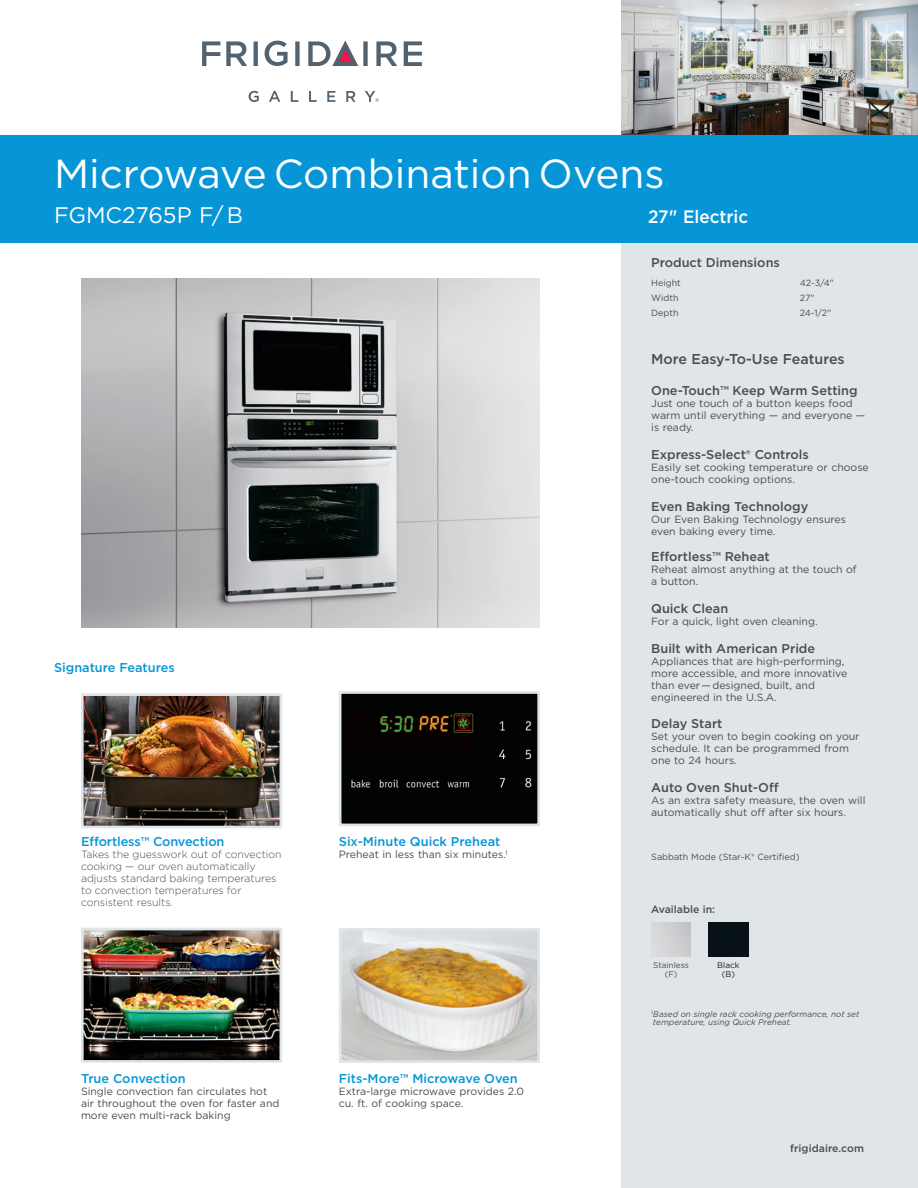
<style>
.page{position:relative;width:918px;height:1188px;background:#fff}
.page>*{position:absolute;margin:0;border:0;box-sizing:border-box;transform-origin:0 0}
.t1{font:40.5px "Gotham";color:#fff}
.t2{font:22.5px "Gotham";color:#fff}
.t3{font:500 18px "Gotham";color:#fff;scale:.95 1}
.t4{font:500 14.25px "Gotham";color:#4b4c4d}
.t5{font:500 12.75px "Gotham";color:#4b4c4d}
.t6{font:500 12.75px "Gotham";color:#0696d7}
.t7{font:10.5px/12px "Gotham";color:#4b4c4d}
.t8{font:300 10.5px/12px "Gotham";color:#4b4c4d}
.t9{font:500 10.5px "Gotham";color:#4b4c4d}
.t10{font:9px "Gotham";color:#4b4c4d}
.t11{font:italic 8.25px/8.2px "Gotham";color:#4b4c4d}
.t12{font:8.25px/9px "Gotham";color:#4b4c4d;text-align:center}
.t13{font:8.25px/9px "Gotham";color:#231f20;text-align:center}
</style>
<div class="page">
<div style="left:621px;top:0;width:297px;height:1188px;background:#dfe5e9"></div>
<img style="left:621px;top:0;width:297px;height:135px">
<div style="left:0;top:135px;width:918px;height:108px;background:#0696d7"></div>
<svg style="left:249px;top:91px;width:10px;height:11px"></svg>
<svg style="left:269px;top:91px;width:11px;height:11px"></svg>
<svg style="left:291px;top:91px;width:7px;height:11px"></svg>
<svg style="left:309px;top:91px;width:8px;height:11px"></svg>
<svg style="left:327px;top:91px;width:8px;height:11px"></svg>
<svg style="left:346px;top:91px;width:10px;height:11px"></svg>
<svg style="left:265px;top:41px;width:23px;height:25px"></svg>
<svg style="left:404px;top:41px;width:18px;height:25px"></svg>
<svg style="left:202px;top:41px;width:18px;height:25px"></svg>
<svg style="left:226px;top:41px;width:21px;height:25px"></svg>
<svg style="left:254px;top:41px;width:4px;height:25px"></svg>
<svg style="left:295px;top:41px;width:5px;height:25px"></svg>
<svg style="left:376px;top:41px;width:21px;height:25px"></svg>
<svg style="left:308px;top:40px;width:60px;height:26px"></svg>
<svg style="left:365px;top:91px;width:14px;height:11px"></svg>
<img style="left:82px;top:278px;width:457px;height:350px">
<img style="left:709px;top:922px;width:39px;height:35px">
<img style="left:343px;top:695px;width:193px;height:127px">
<div style="left:339px;top:691px;width:201px;height:135px;border:3px solid #dfe5e9"></div>
<img style="left:85px;top:932px;width:193px;height:127px">
<div style="left:81px;top:928px;width:201px;height:135px;border:3px solid #dfe5e9"></div>
<img style="left:343px;top:932px;width:193px;height:127px">
<div style="left:339px;top:928px;width:201px;height:135px;border:3px solid #dfe5e9"></div>
<img style="left:85px;top:697px;width:193px;height:127px">
<div style="left:81px;top:693px;width:201px;height:135px;border:3px solid #dfe5e9"></div>
<h1 class="t1" style="left:54px;top:147px;width:612px">Microwave Combination Ovens</h1>
<h2 class="t2" style="left:54px;top:201px;width:190px">FGMC2765P F/ B</h2>
<p class="t5" style="left:651px;top:254px;width:130px">Product Dimensions</p>
<p class="t10" style="left:651px;top:277px;width:31px">Height</p>
<p class="t10" style="left:800px;top:277px;width:36px">42-3/4"</p>
<p class="t10" style="left:651px;top:292px;width:29px">Width</p>
<p class="t10" style="left:800px;top:292px;width:16px">27"</p>
<p class="t10" style="left:651px;top:307px;width:29px">Depth</p>
<p class="t10" style="left:800px;top:307px;width:33px">24-1/2"</p>
<h3 class="t4" style="left:651px;top:349px;width:195px">More Easy-To-Use Features</h3>
<p class="t5" style="left:651px;top:383px;width:208px">One-Touch™ Keep Warm Setting</p>
<p class="t7" style="left:651px;top:397px;width:216px">Just one touch of a button keeps food warm until everything — and everyone — is ready.</p>
<p class="t5" style="left:651px;top:446px;width:159px">Express-Select® Controls</p>
<p class="t7" style="left:651px;top:461px;width:219px">Easily set cooking temperature or choose one-touch cooking options.</p>
<p class="t5" style="left:651px;top:498px;width:159px">Even Baking Technology</p>
<p class="t7" style="left:651px;top:513px;width:196px">Our Even Baking Technology ensures even baking every time.</p>
<p class="t5" style="left:651px;top:548px;width:120px">Effortless™ Reheat</p>
<p class="t7" style="left:651px;top:563px;width:207px">Reheat almost anything at the touch of a button.</p>
<p class="t5" style="left:651px;top:600px;width:79px">Quick Clean</p>
<p class="t7" style="left:651px;top:615px;width:168px">For a quick, light oven cleaning.</p>
<p class="t5" style="left:651px;top:640px;width:166px">Built with American Pride</p>
<p class="t7" style="left:651px;top:655px;width:198px">Appliances that are high-performing, more accessible, and more innovative than ever — designed, built, and engineered in the U.S.A.</p>
<p class="t5" style="left:651px;top:715px;width:73px">Delay Start</p>
<p class="t7" style="left:651px;top:730px;width:210px">Set your oven to begin cooking on your schedule. It can be programmed from one to 24 hours.</p>
<p class="t5" style="left:651px;top:779px;width:129px">Auto Oven Shut-Off</p>
<p class="t7" style="left:651px;top:794px;width:216px">As an extra safety measure, the oven will automatically shut off after six hours.</p>
<p class="t10" style="left:651px;top:851px;width:150px">Sabbath Mode (Star-K® Certified)</p>
<h3 class="t3" style="left:648px;top:205px;width:107px">27" Electric</h3>
<p class="t6" style="left:54px;top:659px;width:122px">Signature Features</p>
<p class="t6" style="left:81px;top:833px;width:145px">Effortless™ Convection</p>
<p class="t8" style="left:81px;top:848px;width:202px">Takes the guesswork out of convection cooking — our oven automatically adjusts standard baking temperatures to convection temperatures for consistent results.</p>
<p class="t6" style="left:339px;top:833px;width:163px">Six-Minute Quick Preheat</p>
<p class="t7" style="left:339px;top:848px;width:170px">Preheat in less than six minutes.<sup>1</sup></p>
<p class="t9" style="left:651px;top:903px;width:65px">Available in:</p>
<p class="t12" style="left:653px;top:960px;width:37px">Stainless (F)</p>
<p class="t13" style="left:717px;top:960px;width:24px">Black (B)</p>
<p class="t6" style="left:81px;top:1070px;width:106px">True Convection</p>
<p class="t7" style="left:81px;top:1085px;width:200px">Single convection fan circulates hot air throughout the oven for faster and more even multi-rack baking</p>
<p class="t6" style="left:339px;top:1070px;width:181px">Fits-More™ Microwave Oven</p>
<p class="t7" style="left:339px;top:1085px;width:187px">Extra-large microwave provides 2.0 cu. ft. of cooking space.</p>
<p class="t11" style="left:651px;top:1010px;width:210px"><sup>1</sup>Based on single rack cooking performance, not set temperature, using Quick Preheat.</p>
<p class="t9" style="left:790px;top:1141px;width:75px">frigidaire.com</p>
</div>
